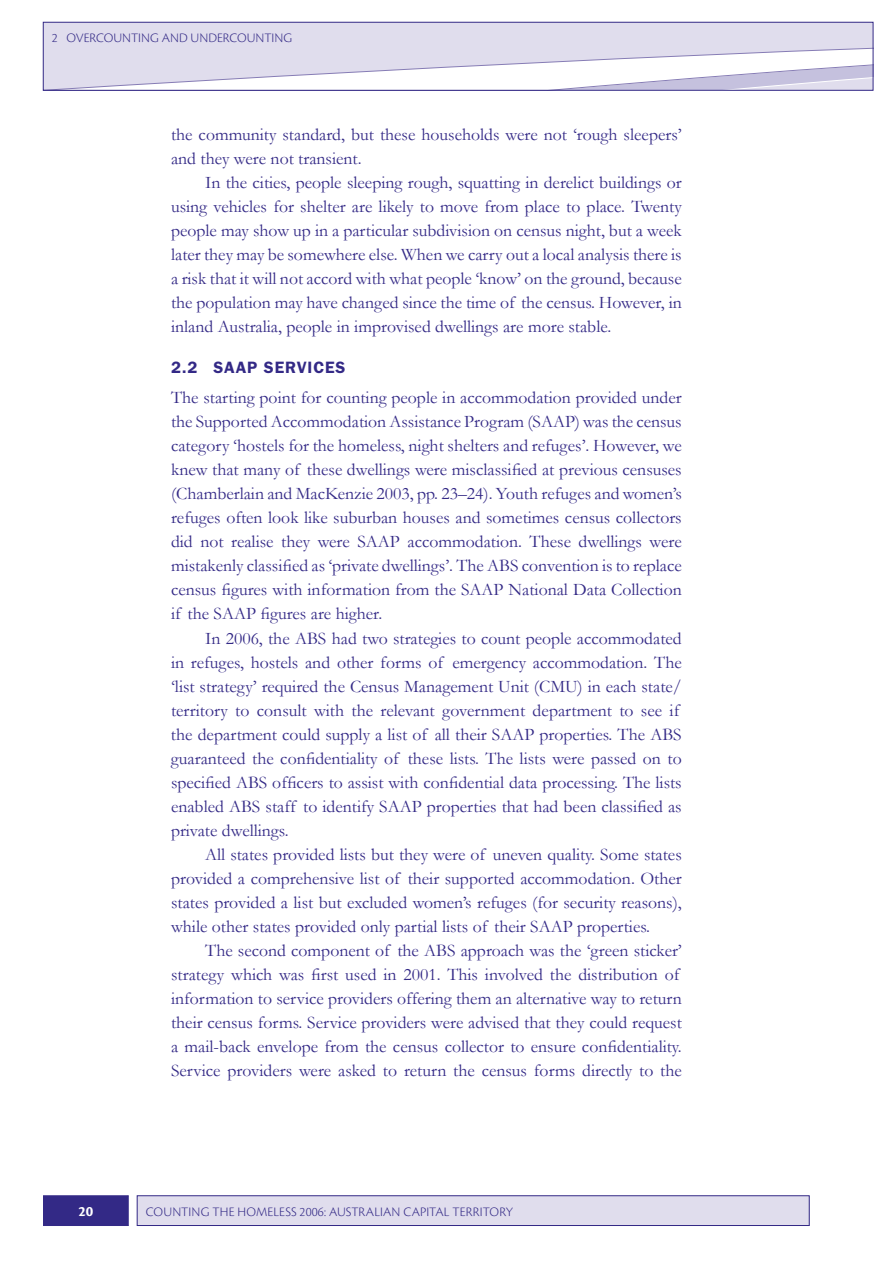
<style>
.page{position:relative;width:895px;height:1263px;background:#fff}
.page>*{position:absolute;margin:0;border:0;box-sizing:border-box;transform-origin:0 0}
.t1{font:17.7px/24px "Garamond";color:#332986}
.t2{font:600 16.5px "Franklin Gothic";letter-spacing:.05em;color:#332986}
.t3{font:700 15px "Cronos Pro";color:#fff}
.t4{font:300 13.5px "Cronos Pro";letter-spacing:.01em;color:#332986}
</style>
<div class="page">
<div style="left:43px;top:22px;width:829px;height:68px;background:#e0dded"></div>
<svg style="left:74px;top:48px;width:796px;height:40px"></svg>
<div style="left:43px;top:22px;width:829px;height:68px;border:1px solid #332986"></div>
<div style="left:137px;top:1195px;width:671px;height:30px;background:#e0dded"></div>
<div style="left:137px;top:1195px;width:672px;height:30px;border:1px solid #332986"></div>
<div style="left:43px;top:1195px;width:85px;height:30px;background:#332986"></div>
<div style="left:43px;top:1195px;width:85px;height:30px;border:1px solid #332986"></div>
<p class="t4" style="left:52px;top:30px;width:242px">2 OVERCOUNTING AND UNDERCOUNTING</p>
<p class="t1" style="left:171px;top:122px;width:512px">the community standard, but these households were not ‘rough sleepers’ and they were not transient.</p>
<p class="t1" style="left:171px;top:170px;width:512px;text-align:justify;text-indent:34px">In the cities, people sleeping rough, squatting in derelict buildings or using vehicles for shelter are likely to move from place to place. Twenty people may show up in a particular subdivision on census night, but a week later they may be somewhere else. When we carry out a local analysis there is a risk that it will not accord with what people ‘know’ on the ground, because the population may have changed since the time of the census. However, in inland Australia, people in improvised dwellings are more stable.</p>
<p class="t2" style="left:171px;top:358px;width:176px">2.2 SAAP SERVICES</p>
<p class="t1" style="left:171px;top:386px;width:512px;text-align:justify">The starting point for counting people in accommodation provided under the Supported Accommodation Assistance Program (SAAP) was the census category ‘hostels for the homeless, night shelters and refuges’. However, we knew that many of these dwellings were misclassified at previous censuses (Chamberlain and MacKenzie 2003, pp. 23–24). Youth refuges and women’s refuges often look like suburban houses and sometimes census collectors did not realise they were SAAP accommodation. These dwellings were mistakenly classified as ‘private dwellings’. The ABS convention is to replace census figures with information from the SAAP National Data Collection if the SAAP figures are higher.</p>
<p class="t1" style="left:171px;top:626px;width:512px;text-indent:34px">In 2006, the ABS had two strategies to count people accommodated in refuges, hostels and other forms of emergency accommodation. The ‘list strategy’ required the Census Management Unit (CMU) in each state/ territory to consult with the relevant government department to see if the department could supply a list of all their SAAP properties. The ABS guaranteed the confidentiality of these lists. The lists were passed on to specified ABS officers to assist with confidential data processing. The lists enabled ABS staff to identify SAAP properties that had been classified as private dwellings.</p>
<p class="t1" style="left:171px;top:842px;width:512px;text-align:justify;text-indent:34px">All states provided lists but they were of uneven quality. Some states provided a comprehensive list of their supported accommodation. Other states provided a list but excluded women’s refuges (for security reasons), while other states provided only partial lists of their SAAP properties.</p>
<p class="t1" style="left:171px;top:938px;width:512px;text-indent:34px">The second component of the ABS approach was the ‘green sticker’ strategy which was first used in 2001. This involved the distribution of information to service providers offering them an alternative way to return their census forms. Service providers were advised that they could request a mail-back envelope from the census collector to ensure confidentiality.<br>Service providers were asked to return the census forms directly to the</p>
<p class="t3" style="left:78px;top:1203px;width:16px">20</p>
<p class="t4" style="left:146px;top:1204px;width:368px">COUNTING THE HOMELESS 2006: AUSTRALIAN CAPITAL TERRITORY</p>
</div>
